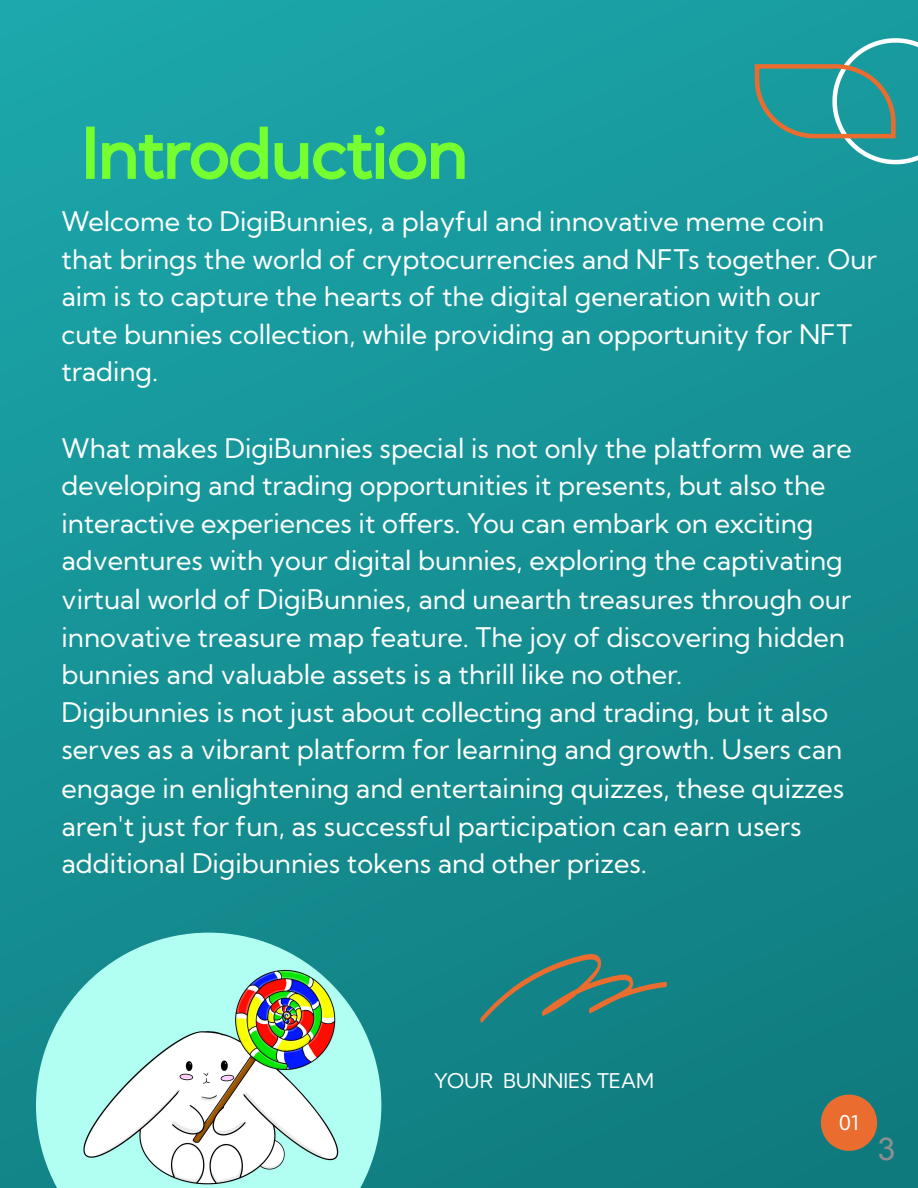
<style>
.page{position:relative;width:918px;height:1188px;background:#fff}
.page>*{position:absolute;margin:0;border:0;box-sizing:border-box;transform-origin:0 0}
.t1{font:31.5px "Arial";color:#8f8f8f}
.t2{font:27px/37.7px "Kumbh Sans";color:#fff}
.t3{font:27px/37.7px "Kumbh Sans";color:#fffffb}
.t4{font:20.25px "Kumbh Sans";color:#fff}
</style>
<div class="page">
<div style="left:0;top:0;width:918px;height:1188px;background:linear-gradient(to bottom,#1ba3a7,#107d80)"></div>
<svg style="left:86px;top:126px;width:379px;height:54px;background:#3ac279"></svg>
<svg style="left:755px;top:38px;width:163px;height:126px;background:#349b99"></svg>
<svg style="left:821px;top:1095px;width:56px;height:56px;background:#bc6f3f"></svg>
<svg style="left:480px;top:954px;width:187px;height:69px;background:#307f7a"></svg>
<img style="left:36px;top:933px;width:345px;height:255px">
<p class="t2" style="left:62px;top:202px;width:817px">Welcome to DigiBunnies, a playful and innovative meme coin that brings the world of cryptocurrencies and NFTs together. Our aim is to capture the hearts of the digital generation with our cute bunnies collection, while providing an opportunity for NFT trading.</p>
<p class="t2" style="left:62px;top:429px;width:792px">What makes DigiBunnies special is not only the platform we are developing and trading opportunities it presents, but also the interactive experiences it offers. You can embark on exciting adventures with your digital bunnies, exploring the captivating virtual world of DigiBunnies, and unearth treasures through our innovative treasure map feature. The joy of discovering hidden bunnies and valuable assets is a thrill like no other.</p>
<p class="t3" style="left:62px;top:694px;width:784px">Digibunnies is not just about collecting and trading, but it also serves as a vibrant platform for learning and growth. Users can engage in enlightening and entertaining quizzes, these quizzes aren't just for fun, as successful participation can earn users additional Digibunnies tokens and other prizes.</p>
<p class="t4" style="left:434px;top:1068px;width:221px">YOUR BUNNIES TEAM</p>
<p class="t4" style="left:839px;top:1110px;width:21px">01</p>
<p class="t1" style="left:878px;top:1131px;width:19px">3</p>
</div>
